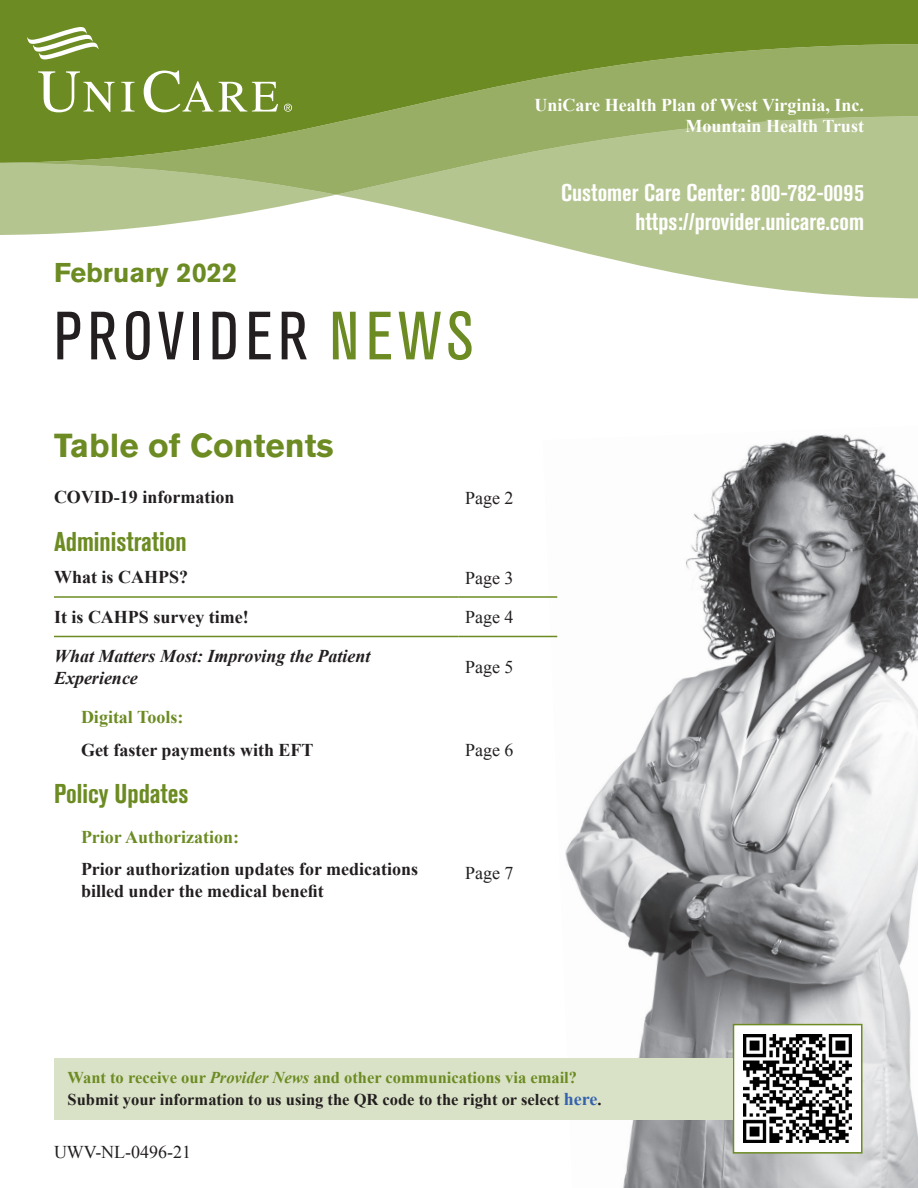
<style>
.page{position:relative;width:918px;height:1188px;background:#fff}
.page>*{position:absolute;margin:0;border:0;box-sizing:border-box;transform-origin:0 0}
.t1{font:condensed 67.5px "Akzidenz Grotesk Std";letter-spacing:.085em;color:#231f20}
.t2{font:700 33px "Akzidenz Grotesk Std";color:#6c8b22}
.TOC_article_RP_listi{font:700 condensed 27px "Akzidenz Grotesk Std";color:#6c8b22}
.t3{font:700 27px "Akzidenz Grotesk Std";color:#6c8b22}
.t4{font:700 condensed 24px/28.8px "Akzidenz Grotesk Std";color:#fff;text-align:right}
.TOC_article_RP_listi-2{font:700 18px/21.6px "Times New Roman";color:#231f20}
.t5{font:700 18px/21.6px "Times New Roman";color:#fff;text-align:right}
.TOC_article_RP_listi-3{font:italic 700 18px/21.6px "Times New Roman";color:#231f20}
.TOC_page{font:18px "Times New Roman";color:#231f20}
.TOC_article_RP_listi-4{font:700 18px "Times New Roman";color:#6c8b22}
.Boxed_text_header{font:700 16.5px "Times New Roman";color:#231f20}
.Boxed_text_header-2{font:700 16.5px "Times New Roman";color:#6c8b22}
.s1{color:#6c8b22}
.s2{font-style:italic}
.s3{font-size:18px;color:#3562ae}
</style>
<div class="page">
<svg style="left:338px;top:195px;width:580px;height:103px;fill:#b5c590"></svg>
<svg style="left:0;top:195px;width:334px;height:40px"></svg>
<svg style="left:0;top:163px;width:918px;height:32px;background:#afc087"></svg>
<svg style="left:0;top:0;width:918px;height:163px;background:#819b41"></svg>
<img style="left:543px;top:434px;width:375px;height:754px">
<svg style="left:38px;top:71px;width:77px;height:41px"></svg>
<svg style="left:121px;top:82px;width:14px;height:30px"></svg>
<svg style="left:144px;top:71px;width:69px;height:41px"></svg>
<svg style="left:219px;top:82px;width:59px;height:30px"></svg>
<svg style="left:27px;top:27px;width:72px;height:32px"></svg>
<svg style="left:284px;top:104px;width:8px;height:8px"></svg>
<hr style="left:54px;top:596px;width:404px;height:2px;background:#6c8b22">
<hr style="left:458px;top:596px;width:99px;height:2px;background:#6c8b22">
<hr style="left:54px;top:636px;width:404px;height:1px;background:#6c8b22">
<hr style="left:458px;top:636px;width:99px;height:1px;background:#6c8b22">
<div style="left:734px;top:1025px;width:128px;height:128px;background:#fff"></div>
<img style="left:744px;top:1035px;width:108px;height:108px">
<div style="left:733px;top:1024px;width:129px;height:130px;border:2px solid #6c8b22"></div>
<div style="left:54px;top:1058px;width:679px;height:61px;background:#d9e2c6"></div>
<p class="t5" style="left:535px;top:94px;width:331px">UniCare Health Plan of West Virginia, Inc.<br>Mountain Health Trust</p>
<p class="t3" style="left:54px;top:257px;width:185px">February 2022</p>
<h1 class="t1" style="left:54px;top:298px;width:421px">PROVIDER <span class="s1">NEWS</span></h1>
<p class="t2" style="left:54px;top:427px;width:281px">Table of Contents</p>
<p class="TOC_article_RP_listi-2" style="left:54px;top:486px;width:182px">COVID-19 information</p>
<p class="TOC_page" style="left:465px;top:485px;width:50px">Page 2</p>
<p class="TOC_article_RP_listi" style="left:54px;top:526px;width:134px">Administration</p>
<p class="TOC_article_RP_listi-2" style="left:54px;top:566px;width:136px">What is CAHPS?</p>
<p class="TOC_page" style="left:465px;top:565px;width:50px">Page 3</p>
<p class="TOC_article_RP_listi-2" style="left:54px;top:606px;width:196px">It is CAHPS survey time!</p>
<p class="TOC_page" style="left:465px;top:605px;width:50px">Page 4</p>
<p class="TOC_article_RP_listi-3" style="left:54px;top:645px;width:318px">What Matters Most: Improving the Patient<br>Experience</p>
<p class="TOC_page" style="left:465px;top:655px;width:50px">Page 5</p>
<p class="TOC_article_RP_listi-4" style="left:81px;top:705px;width:104px">Digital Tools:</p>
<p class="TOC_article_RP_listi-2" style="left:81px;top:739px;width:234px">Get faster payments with EFT</p>
<p class="TOC_page" style="left:465px;top:738px;width:50px">Page 6</p>
<p class="TOC_article_RP_listi" style="left:54px;top:778px;width:136px">Policy Updates</p>
<p class="TOC_article_RP_listi-4" style="left:81px;top:824px;width:160px">Prior Authorization:</p>
<p class="TOC_article_RP_listi-2" style="left:81px;top:858px;width:339px">Prior authorization updates for medications billed under the medical benefit</p>
<p class="TOC_page" style="left:465px;top:861px;width:50px">Page 7</p>
<h3 class="t4" style="left:561px;top:178px;width:304px">Customer Care Center: 800-782-0095 https://provider.unicare.com</h3>
<p class="Boxed_text_header-2" style="left:68px;top:1066px;width:511px">Want to receive our <span class="s2">Provider News</span> and other communications via email?</p>
<p class="Boxed_text_header" style="left:68px;top:1088px;width:535px">Submit your information to us using the QR code to the right or select <span class="s3">here</span>.</p>
<p class="TOC_page" style="left:54px;top:1140px;width:139px">UWV-NL-0496-21</p>
</div>
